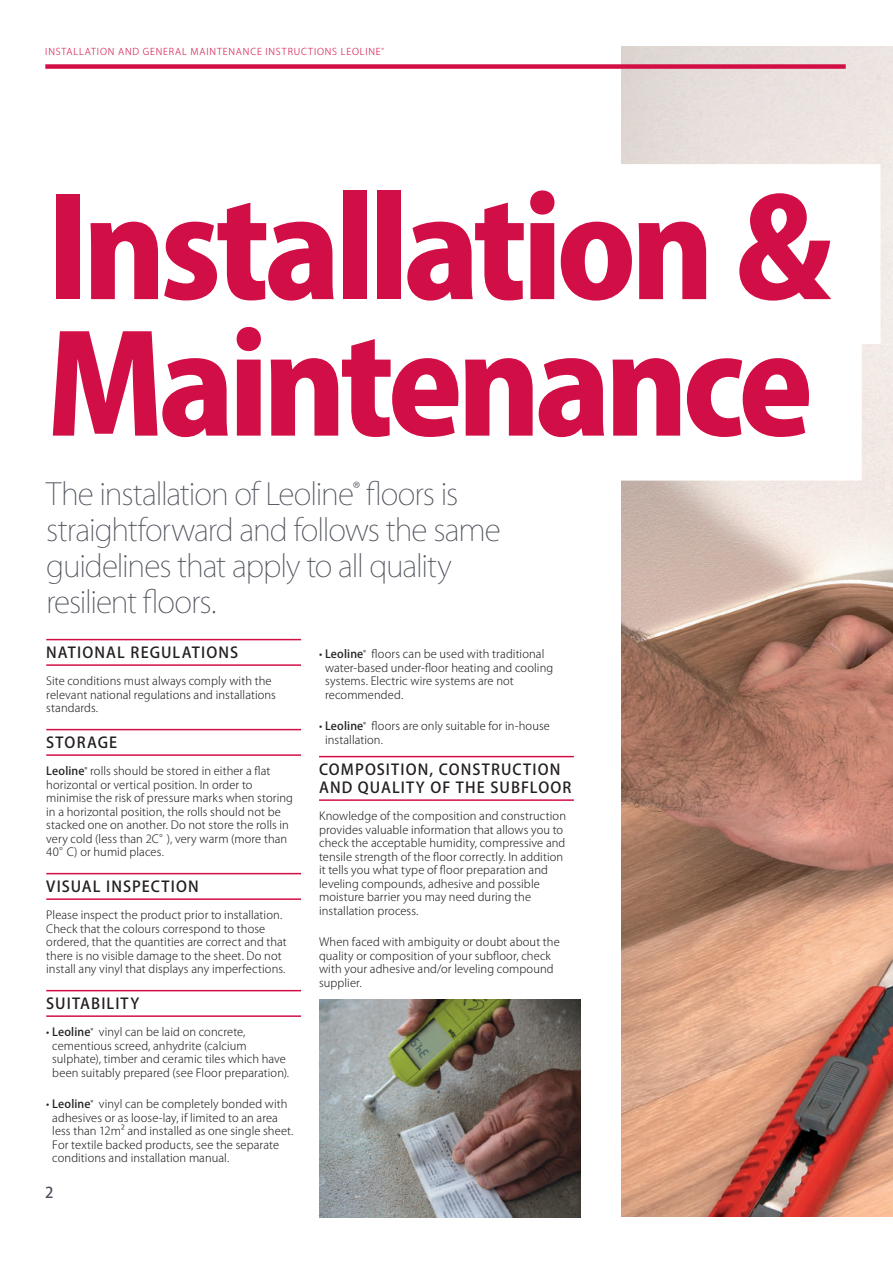
<style>
.page{position:relative;width:893px;height:1263px;background:#fff}
.page>*{position:absolute;margin:0;border:0;box-sizing:border-box;transform-origin:0 0}
.t1{font:800 135px/136.5px "Koz Go Pro";letter-spacing:-.045em;color:#d20e46}
.t2{font:200 30px/36px "Koz Go Pro";letter-spacing:-.04em;color:#4f535c}
.t3{font:500 15px/18px "Koz Go Pro";letter-spacing:.075em;color:#231f20}
.t4{font:500 15px "Koz Go Pro";color:#4f535c}
.t5{font:300 11.25px/13.5px "Koz Go Pro";letter-spacing:.01em;color:#231f20}
.t6{font:300 9.3px "Koz Go Pro";letter-spacing:.085em;color:#d20e46}
.s1{font-weight:500}
</style>
<div class="page">
<img style="left:621px;top:46px;width:272px;height:1171px">
<div style="left:45px;top:64px;width:801px;height:5px;background:#d20e46"></div>
<hr style="left:46px;top:639px;width:255px;height:1px;background:#d20e46">
<hr style="left:46px;top:664px;width:255px;height:2px;background:#d20e46">
<hr style="left:46px;top:729px;width:255px;height:1px;background:#d20e46">
<hr style="left:46px;top:754px;width:255px;height:2px;background:#d20e46">
<hr style="left:46px;top:873px;width:255px;height:1px;background:#d20e46">
<hr style="left:46px;top:898px;width:255px;height:2px;background:#d20e46">
<hr style="left:46px;top:990px;width:255px;height:1px;background:#d20e46">
<hr style="left:46px;top:1015px;width:255px;height:2px;background:#d20e46">
<hr style="left:319px;top:756px;width:255px;height:1px;background:#d20e46">
<hr style="left:319px;top:799px;width:255px;height:2px;background:#d20e46">
<div style="left:1px;top:164px;width:879px;height:180px;background:#fff"></div>
<div style="left:1px;top:301px;width:861px;height:180px;background:#fff"></div>
<img style="left:319px;top:999px;width:261px;height:218px">
<p class="t6" style="left:45px;top:46px;width:340px">INSTALLATION AND GENERAL MAINTENANCE INSTRUCTIONS LEOLINE<sup>®</sup></p>
<h1 class="t1" style="left:46px;top:190px;width:787px">Installation &amp;<br>Maintenance</h1>
<h2 class="t2" style="left:46px;top:476px;width:456px">The installation of Leoline<sup>®</sup> floors is straightforward and follows the same guidelines that apply to all quality resilient floors.</h2>
<h3 class="t3" style="left:46px;top:645px;width:193px">NATIONAL REGULATIONS</h3>
<p class="t5" style="left:46px;top:674px;width:231px">Site conditions must always comply with the relevant national regulations and installations standards.</p>
<h3 class="t3" style="left:46px;top:735px;width:72px">STORAGE</h3>
<p class="t5" style="left:46px;top:764px;width:248px"><span class="s1">Leoline</span><sup>®</sup> rolls should be stored in either a flat horizontal or vertical position. In order to minimise the risk of pressure marks when storing in a horizontal position, the rolls should not be stacked one on another. Do not store the rolls in very cold (less than 2C°), very warm (more than 40°C) or humid places.</p>
<h3 class="t3" style="left:46px;top:879px;width:154px">VISUAL INSPECTION</h3>
<p class="t5" style="left:46px;top:908px;width:242px">Please inspect the product prior to installation.<br>Check that the colours correspond to those ordered, that the quantities are correct and that there is no visible damage to the sheet. Do not install any vinyl that displays any imperfections.</p>
<h3 class="t3" style="left:46px;top:996px;width:95px">SUITABILITY</h3>
<p class="t5" style="left:52px;top:1025px;width:238px;text-indent:-6px">• <span class="s1">Leoline</span><sup>®</sup> vinyl can be laid on concrete, cementious screed, anhydrite (calcium sulphate), timber and ceramic tiles which have been suitably prepared (see Floor preparation).</p>
<p class="t5" style="left:52px;top:1097px;width:243px;text-indent:-6px">• <span class="s1">Leoline</span><sup>®</sup> vinyl can be completely bonded with adhesives or as loose-lay, if limited to an area less than 12m² and installed as one single sheet.<br>For textile backed products, see the separate conditions and installation manual.</p>
<h3 class="t4" style="left:45px;top:1183px;width:10px">2</h3>
<p class="t5" style="left:325px;top:647px;width:230px;text-indent:-6px">• <span class="s1">Leoline</span><sup>®</sup> floors can be used with traditional water-based under-floor heating and cooling systems. Electric wire systems are not recommended.</p>
<p class="t5" style="left:325px;top:719px;width:226px;text-indent:-6px">• <span class="s1">Leoline</span><sup>®</sup> floors are only suitable for in-house installation.</p>
<h3 class="t3" style="left:319px;top:762px;width:254px">COMPOSITION, CONSTRUCTION<br>AND QUALITY OF THE SUBFLOOR</h3>
<p class="t5" style="left:319px;top:809px;width:248px">Knowledge of the composition and construction provides valuable information that allows you to check the acceptable humidity, compressive and tensile strength of the floor correctly. In addition it tells you what type of floor preparation and leveling compounds, adhesive and possible moisture barrier you may need during the installation process.</p>
<p class="t5" style="left:319px;top:935px;width:242px">When faced with ambiguity or doubt about the quality or composition of your subfloor, check with your adhesive and/or leveling compound supplier.</p>
</div>
